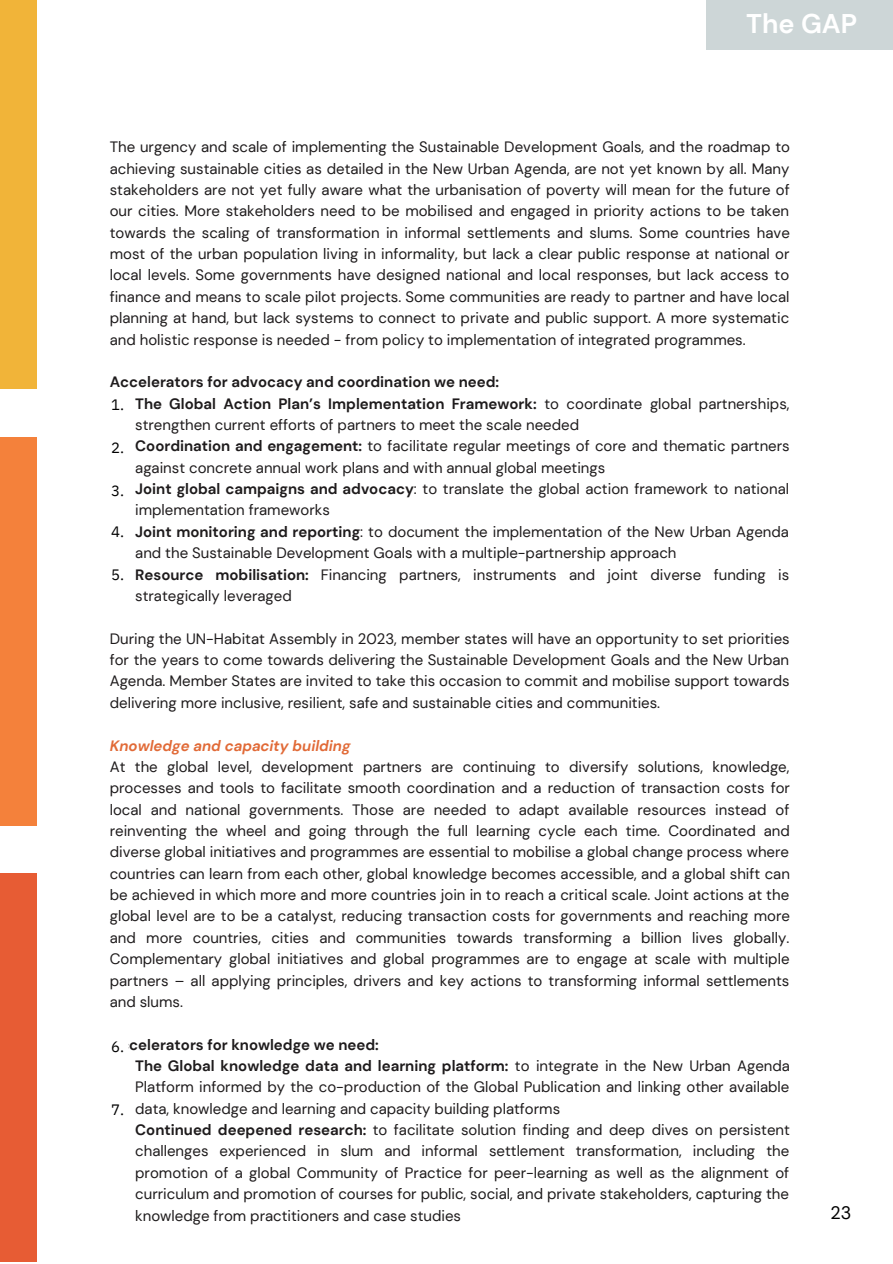
<style>
.page{position:relative;width:893px;height:1264px;background:#fff}
.page>*{position:absolute;margin:0;border:0;box-sizing:border-box;transform-origin:0 0}
.t1{font:700 27px "DM Sans";color:#fff}
.t2{font:18px "DM Sans";color:#000}
.t3{font:15px/21.3px "DM Sans";color:#1e1b1c}
.t4{font:700 15px "DM Sans";color:#1e1b1c}
.t5{font:italic 700 15px "DM Sans";color:#e16a37}
.t6{font:15px "IBM Plex Sans";color:#000}
.s1{font-weight:700}
</style>
<div class="page">
<div style="left:0;top:873px;width:37px;height:389px;background:#e75c34"></div>
<div style="left:0;top:437px;width:37px;height:388px;background:#f4813b"></div>
<div style="left:0;top:0;width:37px;height:389px;background:#f1b439"></div>
<div style="left:705px;top:0;width:187px;height:50px;background:#cdd6d7"></div>
<p class="t1" style="left:746px;top:7px;width:113px">The GAP</p>
<p class="t3" style="left:110px;top:136px;width:681px;text-align:justify">The urgency and scale of implementing the Sustainable Development Goals, and the roadmap to achieving sustainable cities as detailed in the New Urban Agenda, are not yet known by all. Many stakeholders are not yet fully aware what the urbanisation of poverty will mean for the future of our cities. More stakeholders need to be mobilised and engaged in priority actions to be taken towards the scaling of transformation in informal settlements and slums. Some countries have most of the urban population living in informality, but lack a clear public response at national or local levels. Some governments have designed national and local responses, but lack access to finance and means to scale pilot projects. Some communities are ready to partner and have local planning at hand, but lack systems to connect to private and public support. A more systematic and holistic response is needed - from policy to implementation of integrated programmes.</p>
<p class="t4" style="left:110px;top:372px;width:391px">Accelerators for advocacy and coordination we need:</p>
<p class="t6" style="left:111px;top:395px;width:15px">1.</p>
<p class="t6" style="left:111px;top:437px;width:15px">2.</p>
<p class="t6" style="left:111px;top:481px;width:15px">3.</p>
<p class="t6" style="left:111px;top:522px;width:15px">4.</p>
<p class="t6" style="left:111px;top:565px;width:15px">5.</p>
<p class="t3" style="left:135px;top:393px;width:655px"><span class="s1">The Global Action Plan’s Implementation Framework:</span> to coordinate global partnerships, strengthen current efforts of partners to meet the scale needed</p>
<p class="t3" style="left:135px;top:435px;width:656px"><span class="s1">Coordination and engagement:</span> to facilitate regular meetings of core and thematic partners against concrete annual work plans and with annual global meetings</p>
<p class="t3" style="left:135px;top:478px;width:655px"><span class="s1">Joint global campaigns and advocacy</span>: to translate the global action framework to national implementation frameworks</p>
<p class="t3" style="left:135px;top:521px;width:655px"><span class="s1">Joint monitoring and reporting</span>: to document the implementation of the New Urban Agenda and the Sustainable Development Goals with a multiple-partnership approach</p>
<p class="t3" style="left:135px;top:564px;width:655px"><span class="s1">Resource mobilisation:</span> Financing partners, instruments and joint diverse funding is strategically leveraged</p>
<p class="t3" style="left:110px;top:628px;width:681px;text-align:justify">During the UN-Habitat Assembly in 2023, member states will have an opportunity to set priorities for the years to come towards delivering the Sustainable Development Goals and the New Urban Agenda. Member States are invited to take this occasion to commit and mobilise support towards delivering more inclusive, resilient, safe and sustainable cities and communities.</p>
<p class="t5" style="left:110px;top:735px;width:242px">Knowledge and capacity building</p>
<p class="t3" style="left:110px;top:756px;width:681px;text-align:justify">At the global level, development partners are continuing to diversify solutions, knowledge, processes and tools to facilitate smooth coordination and a reduction of transaction costs for local and national governments. Those are needed to adapt available resources instead of reinventing the wheel and going through the full learning cycle each time. Coordinated and diverse global initiatives and programmes are essential to mobilise a global change process where countries can learn from each other, global knowledge becomes accessible, and a global shift can be achieved in which more and more countries join in to reach a critical scale. Joint actions at the global level are to be a catalyst, reducing transaction costs for governments and reaching more and more countries, cities and communities towards transforming a billion lives globally.<br>Complementary global initiatives and global programmes are to engage at scale with multiple partners – all applying principles, drivers and key actions to transforming informal settlements and slums.</p>
<p class="t4" style="left:110px;top:1034px;width:270px">Accelerators for knowledge we need:</p>
<p class="t6" style="left:111px;top:1036px;width:15px">6.</p>
<p class="t6" style="left:111px;top:1099px;width:15px">7.</p>
<p class="t3" style="left:135px;top:1055px;width:656px;text-align:justify"><span class="s1">The Global knowledge data and learning platform:</span> to integrate in the New Urban Agenda Platform informed by the co-production of the Global Publication and linking other available data, knowledge and learning and capacity building platforms</p>
<p class="t3" style="left:135px;top:1119px;width:656px;text-align:justify"><span class="s1">Continued deepened research:</span> to facilitate solution finding and deep dives on persistent challenges experienced in slum and informal settlement transformation, including the promotion of a global Community of Practice for peer-learning as well as the alignment of curriculum and promotion of courses for public, social, and private stakeholders, capturing the knowledge from practitioners and case studies</p>
<p class="t2" style="left:830px;top:1200px;width:22px">23</p>
</div>
